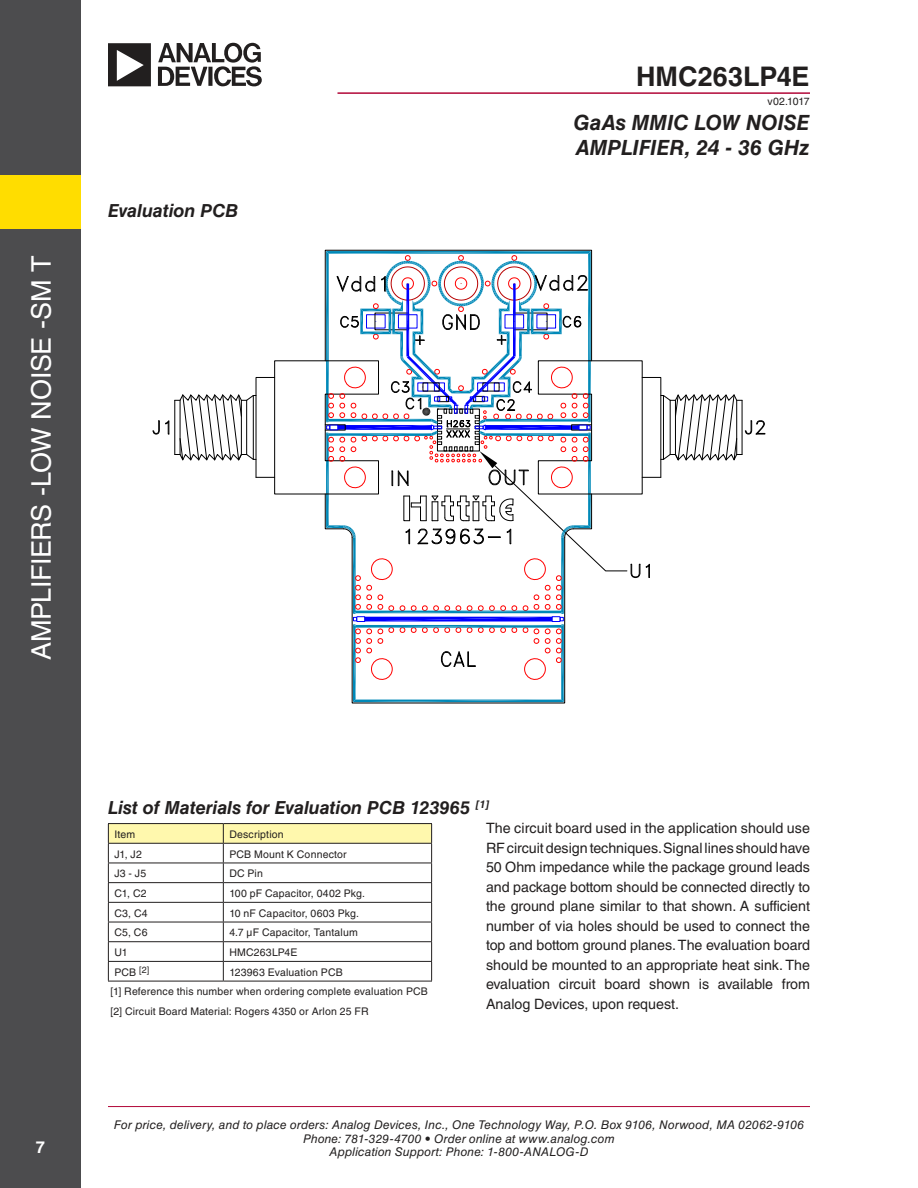
<style>
.page{position:relative;width:918px;height:1188px;background:#fff}
.page>*{position:absolute;margin:0;border:0;box-sizing:border-box;transform-origin:0 0}
.t1{font:27px "Helvetica LT Std";letter-spacing:-.015em;color:#fff}
.t2{font:700 27px "Helvetica LT Std";letter-spacing:.005em;color:#221f1f}
.t3{font:italic 700 21px/25.2px "Helvetica LT Std";letter-spacing:.005em;color:#221f1f}
.t4{font:italic 700 18px "Helvetica LT Std";letter-spacing:-.005em;color:#221f1f}
.t5{font:700 16.5px "Helvetica LT Std";color:#fff}
.t6{font:14.25px/19.5px "Helvetica LT Std";color:#221f1f;text-align:justify}
.t7{font:italic 12px/13.5px "Helvetica LT Std";letter-spacing:.01em;color:#221f1f;text-align:center}
.t8{font:10.5px/19.6px "Helvetica LT Std";letter-spacing:.015em;color:#221f1f}
</style>
<div class="page">
<div style="left:0;top:0;width:81px;height:1188px;background:#4c4c4e"></div>
<hr style="left:108px;top:1106px;width:702px;height:1px;background:#b20738">
<hr style="left:338px;top:92px;width:472px;height:2px;background:#b20738">
<div style="left:0;top:175px;width:81px;height:54px;background:#fd0"></div>
<svg style="left:108px;top:43px;width:154px;height:43px"></svg>
<hr style="left:108px;top:823px;width:115px;height:1px;background:#221f1f">
<hr style="left:223px;top:823px;width:209px;height:1px;background:#221f1f">
<svg style="left:108px;top:824px;width:324px;height:157px"></svg>
<hr style="left:108px;top:981px;width:115px;height:1px;background:#221f1f">
<hr style="left:223px;top:981px;width:209px;height:1px;background:#221f1f">
<svg style="left:152px;top:251px;width:614px;height:451px"></svg>
<h1 class="t1" style="left:31px;top:660px;width:406px;rotate:-90deg">AMPLIFIERS -LOW NOISE -SM T</h1>
<p class="t5" style="left:36px;top:1138px;width:11px">7</p>
<p class="t4" style="left:108px;top:204px;width:132px">Evaluation PCB</p>
<h1 class="t2" style="left:636px;top:61px;width:175px">HMC263LP4E</h1>
<p class="t8" style="left:768px;top:92px;width:44px">v02.1017</p>
<h2 class="t3" style="left:573px;top:111px;width:238px">GaAs MMIC LOW NOISE<br>AMPLIFIER, 24 - 36 GHz</h2>
<p class="t4" style="left:108px;top:801px;width:383px">List of Materials for Evaluation PCB 123965 <sup>[1]</sup></p>
<p class="t8" style="left:114px;top:825px;width:22px">Item</p>
<p class="t8" style="left:229px;top:825px;width:56px">Description</p>
<p class="t8" style="left:114px;top:845px;width:29px">J1, J2</p>
<p class="t8" style="left:229px;top:845px;width:119px">PCB Mount K Connector</p>
<p class="t8" style="left:114px;top:865px;width:33px">J3 - J5</p>
<p class="t8" style="left:229px;top:865px;width:35px">DC Pin</p>
<p class="t8" style="left:114px;top:884px;width:34px">C1, C2</p>
<p class="t8" style="left:229px;top:884px;width:137px">100 pF Capacitor, 0402 Pkg.</p>
<p class="t8" style="left:114px;top:904px;width:35px">C3, C4</p>
<p class="t8" style="left:229px;top:904px;width:131px">10 nF Capacitor, 0603 Pkg.</p>
<p class="t8" style="left:114px;top:924px;width:35px">C5, C6</p>
<p class="t8" style="left:229px;top:924px;width:130px">4.7 µF Capacitor, Tantalum</p>
<p class="t8" style="left:114px;top:943px;width:15px">U1</p>
<p class="t8" style="left:229px;top:943px;width:70px">HMC263LP4E</p>
<p class="t8" style="left:114px;top:963px;width:36px">PCB <sup>[2]</sup></p>
<p class="t6" style="left:486px;top:820px;width:326px">The circuit board used in the application should use RF circuit design techniques. Signal lines should have 50 Ohm impedance while the package ground leads and package bottom should be connected directly to the ground plane similar to that shown. A sufficient number of via holes should be used to connect the top and bottom ground planes. The evaluation board should be mounted to an appropriate heat sink. The evaluation circuit board shown is available from Analog Devices, upon request.</p>
<p class="t8" style="left:111px;top:963px;width:319px;text-indent:119px">123963 Evaluation PCB<br>[1] Reference this number when ordering complete evaluation PCB [2] Circuit Board Material: Rogers 4350 or Arlon 25 FR</p>
<p class="t7" style="left:114px;top:1119px;width:692px">For price, delivery, and to place orders: Analog Devices, Inc., One Technology Way, P.O. Box 9106, Norwood, MA 02062-9106<br>Phone: 781-329-4700 • Order online at www.analog.com<br>Application Support: Phone: 1-800-ANALOG-D</p>
</div>
